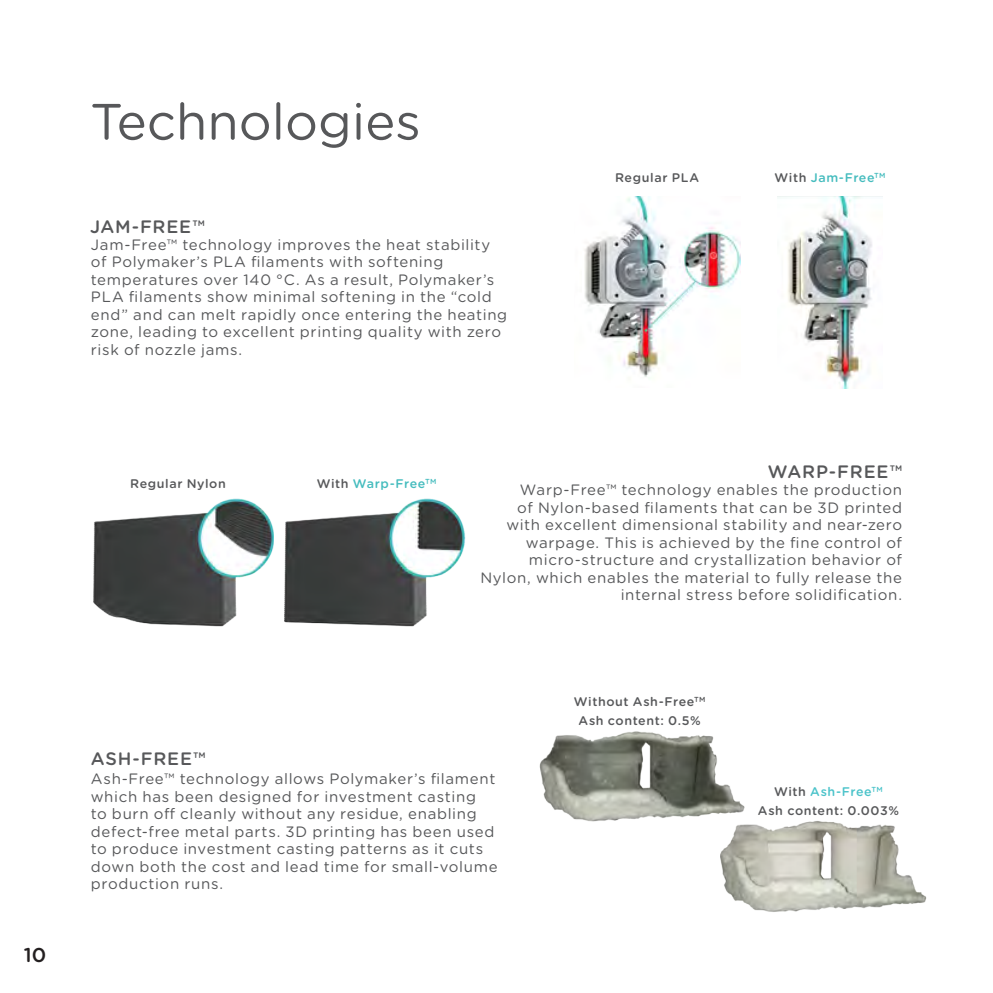
<style>
.page{position:relative;width:993px;height:993px;background:#fff}
.page>*{position:absolute;margin:0;border:0;box-sizing:border-box;transform-origin:0 0}
.t1{font:51px "Gotham Rounded";color:#57585a}
.t2{font:500 20px "Gotham Rounded";color:#231f20}
.intro{font:500 18px "Gotham Rounded";letter-spacing:.045em;color:#57585a}
.body_text_left{font:15px/17.5px "Gotham Rounded";letter-spacing:.045em;color:#57585a}
.body_text_left-2{font:500 12.5px "Gotham Rounded";letter-spacing:.05em;color:#57585a}
.body_text_left-3{font:500 12.5px "Gotham Rounded";letter-spacing:.04em;color:#45bcbe}
.body_text_left-4{font:500 12.5px "Gotham Rounded";letter-spacing:.045em;color:#4bc3ca}
.s1{color:#57585a}
</style>
<div class="page">
<img style="left:93px;top:498px;width:180px;height:129px">
<img style="left:284px;top:498px;width:182px;height:129px">
<img style="left:539px;top:731px;width:206px;height:77px">
<img style="left:553px;top:808px;width:374px;height:104px">
<img style="left:787px;top:197px;width:85px;height:192px">
<img style="left:584px;top:197px;width:155px;height:180px">
<h2 class="t2" style="left:24px;top:940px;width:24px">10</h2>
<p class="t1" style="left:90px;top:86px;width:332px">Technologies</p>
<p class="intro" style="left:90px;top:213px;width:116px">JAM-FREE™</p>
<p class="body_text_left" style="left:91px;top:235px;width:418px">Jam-Free™ technology improves the heat stability of Polymaker’s PLA filaments with softening temperatures over 140 °C. As a result, Polymaker’s PLA filaments show minimal softening in the “cold end” and can melt rapidly once entering the heating zone, leading to excellent printing quality with zero risk of nozzle jams.</p>
<p class="body_text_left-2" style="left:614px;top:169px;width:85px">Regular PLA</p>
<p class="body_text_left-3" style="left:774px;top:169px;width:112px"><span class="s1">With</span> Jam-Free<sup>TM</sup></p>
<p class="body_text_left-2" style="left:130px;top:475px;width:97px">Regular Nylon</p>
<p class="body_text_left-3" style="left:317px;top:475px;width:121px"><span class="s1">With</span> Warp-Free<sup>TM</sup></p>
<p class="intro" style="left:91px;top:746px;width:116px">ASH-FREE™</p>
<p class="intro" style="left:767px;top:459px;width:136px">WARP-FREE™</p>
<p class="body_text_left" style="left:480px;top:480px;width:423px;text-align:right">Warp-Free™ technology enables the production<br>of Nylon-based filaments that can be 3D printed with excellent dimensional stability and near-zero warpage. This is achieved by the fine control of micro-structure and crystallization behavior of Nylon, which enables the material to fully release the internal stress before solidification.</p>
<p class="body_text_left-2" style="left:573px;top:692px;width:133px">Without Ash-Free<sup>TM</sup></p>
<p class="body_text_left-2" style="left:578px;top:711px;width:124px">Ash content: 0.5%</p>
<p class="body_text_left" style="left:91px;top:769px;width:408px">Ash-Free™ technology allows Polymaker’s filament which has been designed for investment casting<br>to burn off cleanly without any residue, enabling defect-free metal parts. 3D printing has been used to produce investment casting patterns as it cuts down both the cost and lead time for small-volume production runs.</p>
<p class="body_text_left-4" style="left:774px;top:782px;width:110px"><span class="s1">With</span> Ash-Free<sup>TM</sup></p>
<p class="body_text_left-2" style="left:757px;top:801px;width:142px">Ash content: 0.003%</p>
</div>
